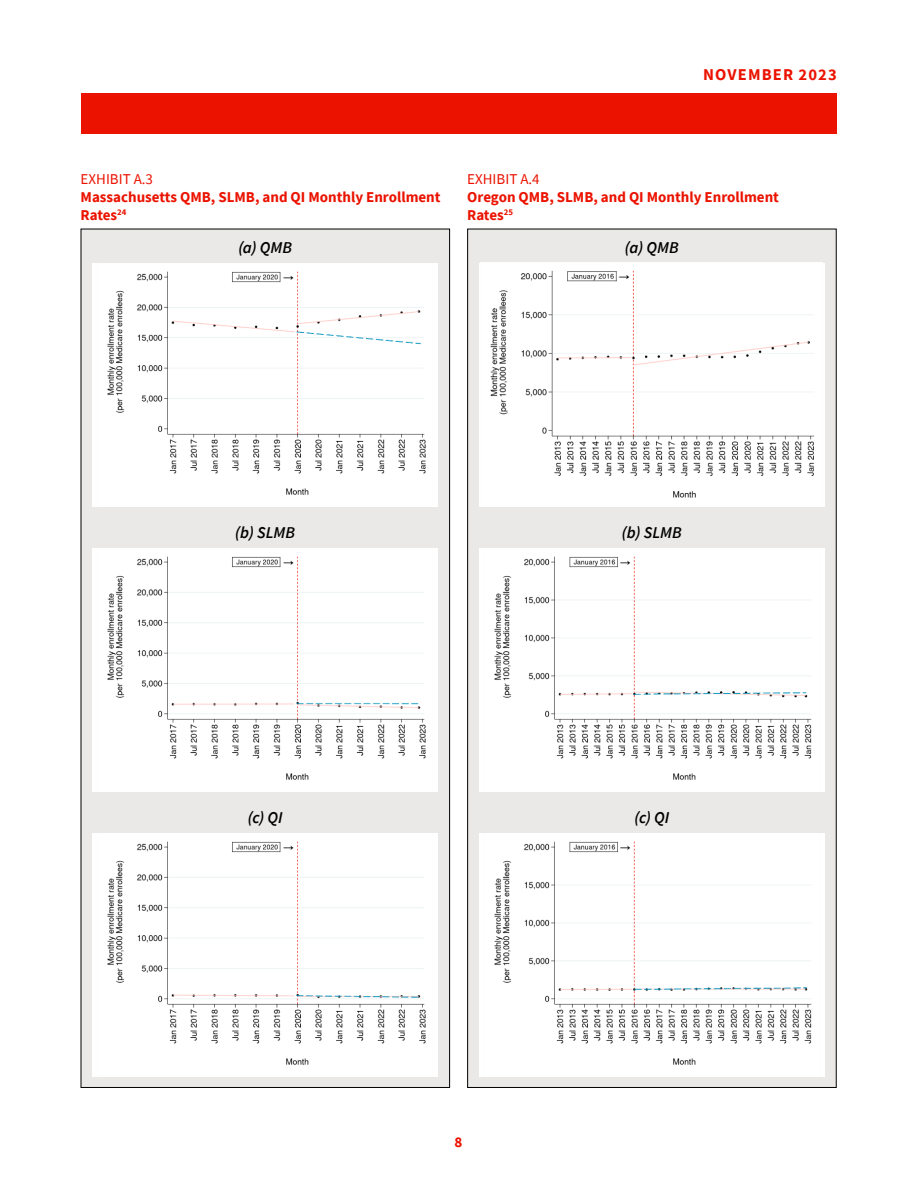
<style>
.page{position:relative;width:918px;height:1188px;background:#fff}
.page>*{position:absolute;margin:0;border:0;box-sizing:border-box;transform-origin:0 0}
.Caption_Sub{font:italic 600 16.5px "Source Sans Pro";letter-spacing:.005em;color:#000}
.t1{font:700 16.5px "Source Sans Pro";letter-spacing:.07em;color:#eb1300}
.t2{font:700 15px/18px "Source Sans Pro";color:#eb1300}
.s1{font-weight:400}
</style>
<div class="page">
<div style="left:81px;top:93px;width:756px;height:41px;background:#eb1300"></div>
<div style="left:81px;top:229px;width:369px;height:858px;background:#eae9e8"></div>
<div style="left:92px;top:263px;width:346px;height:243px;background:#fff"></div>
<img style="left:107px;top:271px;width:319px;height:224px">
<div style="left:92px;top:548px;width:346px;height:243px;background:#fff"></div>
<img style="left:107px;top:556px;width:319px;height:224px">
<div style="left:92px;top:833px;width:346px;height:243px;background:#fff"></div>
<img style="left:107px;top:841px;width:319px;height:224px">
<div style="left:468px;top:229px;width:368px;height:858px;background:#eae9e8"></div>
<img style="left:481px;top:263px;width:341px;height:243px">
<div style="left:479px;top:548px;width:345px;height:243px;background:#fff"></div>
<img style="left:494px;top:556px;width:318px;height:224px">
<div style="left:479px;top:833px;width:345px;height:243px;background:#fff"></div>
<img style="left:494px;top:841px;width:318px;height:224px">
<p class="t1" style="left:703px;top:63px;width:135px">NOVEMBER 2023</p>
<p class="t2" style="left:81px;top:170px;width:362px"><span class="s1">EXHIBIT A.3<br></span>Massachusetts QMB, SLMB, and QI Monthly Enrollment<br>Rates<sup>24</sup></p>
<p class="Caption_Sub" style="left:238px;top:236px;width:55px">(a) QMB</p>
<p class="t2" style="left:467px;top:170px;width:313px"><span class="s1">EXHIBIT A.4<br></span>Oregon QMB, SLMB, and QI Monthly Enrollment<br>Rates<sup>25</sup></p>
<p class="Caption_Sub" style="left:625px;top:236px;width:55px">(a) QMB</p>
<p class="Caption_Sub" style="left:235px;top:521px;width:62px">(b) SLMB</p>
<p class="Caption_Sub" style="left:622px;top:521px;width:62px">(b) SLMB</p>
<p class="Caption_Sub" style="left:248px;top:806px;width:37px">(c) QI</p>
<p class="Caption_Sub" style="left:634px;top:806px;width:37px">(c) QI</p>
<p class="t2" style="left:455px;top:1133px;width:9px">8</p>
</div>
